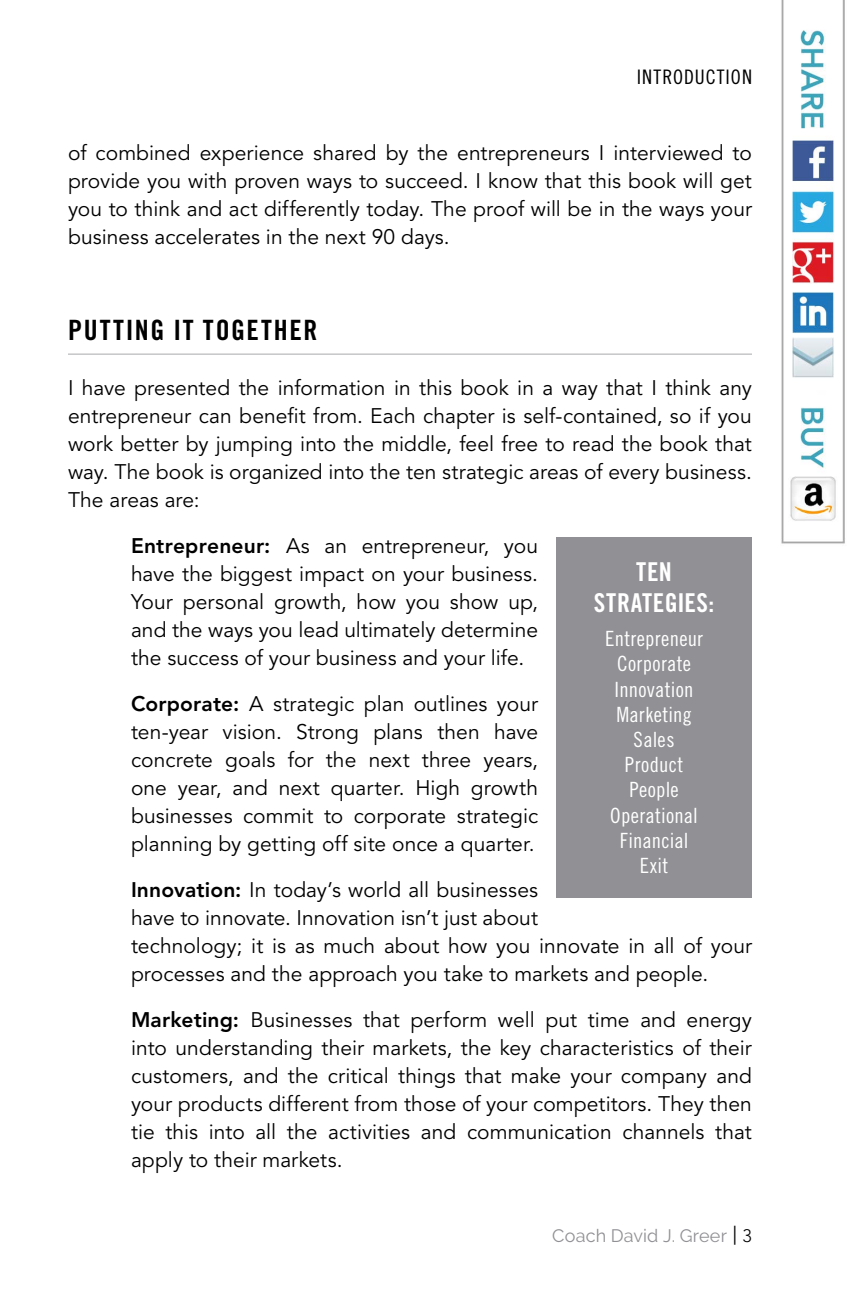
<style>
.page{position:relative;width:864px;height:1296px;background:#fff}
.page>*{position:absolute;margin:0;border:0;box-sizing:border-box;transform-origin:0 0}
.t1{font:28px "Trade Gothic LT Bold Cond Twenty";letter-spacing:.06em;color:#000}
.t2{font:26px/31.2px "Trade Gothic LT Bold Cond Twenty";letter-spacing:.015em;color:#fff;text-align:center}
.t3{font:21px/28px "Avenir LT Std";color:#000;text-align:justify}
.t4{font:21px/25.2px "Trade Gothic LT Cond Eighteen";letter-spacing:.015em;color:#fff;text-align:center}
.t5{font:20px "Trade Gothic LT Cond Eighteen";letter-spacing:.05em;color:#000}
.t6{font:18px "Raleway";letter-spacing:.01em;color:#919195}
.s1{font-weight:800}
.s2{font-size:21px;color:#000}
.s3{font-family:"Avenir LT Std";font-weight:300;color:#000}
</style>
<div class="page">
<hr style="left:68px;top:353px;width:684px;height:2px;background:#c5c6c8">
<div style="left:556px;top:537px;width:196px;height:361px;background:#919195"></div>
<img style="left:781px;top:0;width:64px;height:544px">
<p class="t5" style="left:637px;top:65px;width:98px">Introduction</p>
<p class="t3" style="left:68px;top:139px;width:686px">of combined experience shared by the entrepreneurs I interviewed to provide you with proven ways to succeed. I know that this book will get you to think and act differently today. The proof will be in the ways your business accelerates in the next 90 days.</p>
<h1 class="t1" style="left:68px;top:313px;width:251px">PUTTING IT TOGETHER</h1>
<p class="t3" style="left:68px;top:375px;width:685px">I have presented the information in this book in a way that I think any entrepreneur can benefit from. Each chapter is self-contained, so if you work better by jumping into the middle, feel free to read the book that way. The book is organized into the ten strategic areas of every business.<br>The areas are:</p>
<p class="t3" style="left:131px;top:533px;width:409px"><span class="s1">Entrepreneur:</span> As an entrepreneur, you have the biggest impact on your business.<br>Your personal growth, how you show up, and the ways you lead ultimately determine the success of your business and your life.</p>
<p class="t3" style="left:131px;top:691px;width:409px"><span class="s1">Corporate:</span> A strategic plan outlines your ten-year vision. Strong plans then have concrete goals for the next three years, one year, and next quarter. High growth businesses commit to corporate strategic planning by getting off site once a quarter.</p>
<p class="t3" style="left:131px;top:877px;width:623px;text-align:left"><span class="s1">Innovation:</span> In today’s world all businesses<br>have to innovate. Innovation isn’t just about<br>technology; it is as much about how you innovate in all of your processes and the approach you take to markets and people.</p>
<p class="t3" style="left:131px;top:1007px;width:622px"><span class="s1">Marketing:</span> Businesses that perform well put time and energy into understanding their markets, the key characteristics of their customers, and the critical things that make your company and your products different from those of your competitors. They then tie this into all the activities and communication channels that apply to their markets.</p>
<p class="t2" style="left:594px;top:556px;width:122px">TEN<br>STRATEGIES:</p>
<p class="t4" style="left:605px;top:626px;width:99px">Entrepreneur<br>Corporate<br>Innovation<br>Marketing<br>Sales<br>Product<br>People<br>Operational<br>Financial<br>Exit</p>
<p class="t6" style="left:552px;top:1225px;width:201px">Coach David J. Greer <span class="s2">|</span> <span class="s3">3</span></p>
</div>
